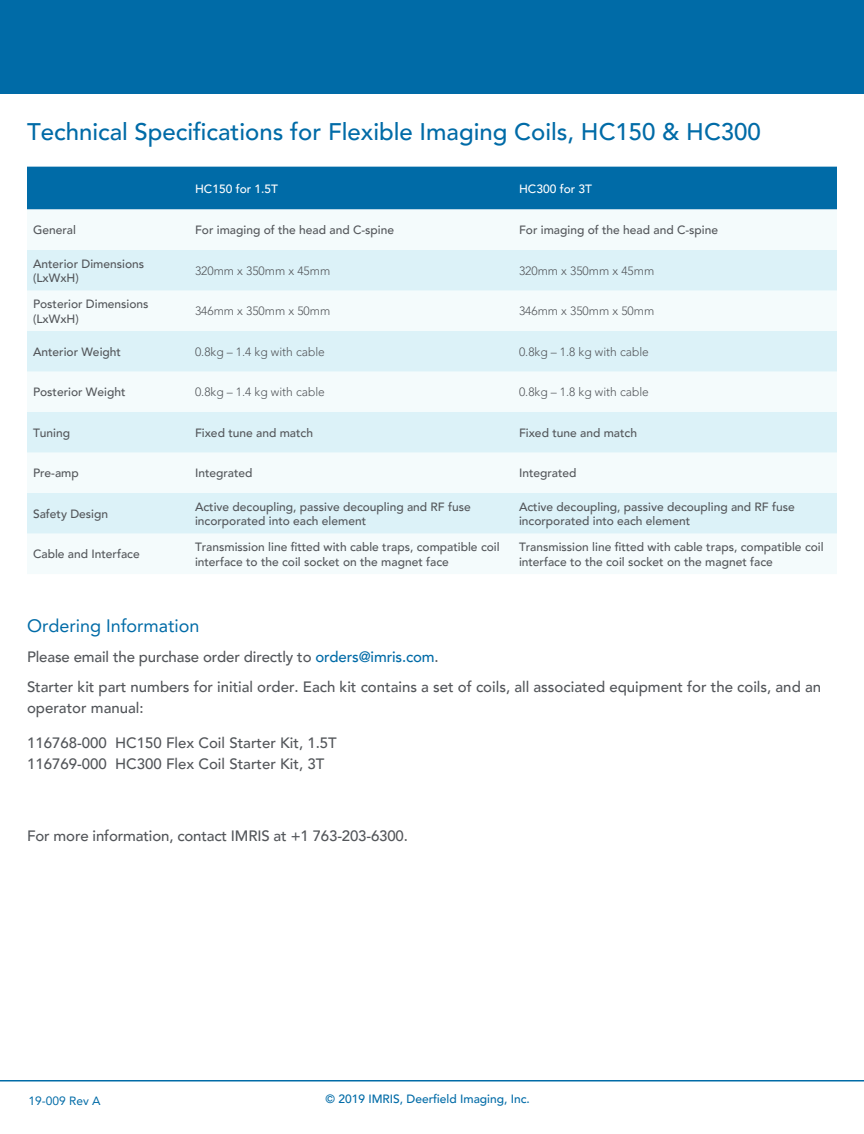
<style>
.page{position:relative;width:864px;height:1134px;background:#fff}
.page>*{position:absolute;margin:0;border:0;box-sizing:border-box;transform-origin:0 0}
.orange{font:500 24px "Avenir LT Pro";color:#006ba7}
.orange-2{font:18px "Avenir LT Pro";color:#006ba7}
.body{font:500 15px/21px "Avenir LT Pro";color:#53565a}
.orange-3{font:500 15px "Avenir LT Pro";letter-spacing:-.01em;color:#53565a}
.Table_specs{font:500 12px/14.4px "Avenir LT Pro";color:#53565a}
.Table_specs-2{font:300 12px "Avenir LT Pro";color:#53565a}
.t1{font:500 12px "Avenir LT Pro";color:#006ba7}
.body-2{font:500 12px "Avenir LT Pro";color:#fff}
.Doc_num{font:12px "Avenir LT Pro";color:#006ba7}
.s1{color:#006ba7}
</style>
<div class="page">
<div style="left:27px;top:167px;width:810px;height:43px;background:#006ba7"></div>
<div style="left:27px;top:210px;width:810px;height:364px;background:#f4fbfc"></div>
<svg style="left:27px;top:250px;width:810px;height:284px;fill:#dcf2f8"></svg>
<div style="left:0;top:0;width:864px;height:94px;background:#006ba7"></div>
<hr style="left:0;top:1080px;width:864px;height:2px;background:#006ba7">
<p class="orange" style="left:27px;top:117px;width:735px">Technical Specifications for Flexible Imaging Coils, HC150 &amp; HC300</p>
<p class="body-2" style="left:195px;top:181px;width:85px">HC150 for 1.5T</p>
<p class="body-2" style="left:519px;top:181px;width:75px">HC300 for 3T</p>
<p class="Table_specs" style="left:33px;top:223px;width:44px">General</p>
<p class="Table_specs" style="left:195px;top:223px;width:201px">For imaging of the head and C-spine</p>
<p class="Table_specs" style="left:519px;top:223px;width:201px">For imaging of the head and C-spine</p>
<p class="Table_specs" style="left:33px;top:256px;width:113px">Anterior Dimensions (LxWxH)</p>
<p class="Table_specs-2" style="left:195px;top:264px;width:137px">320mm x 350mm x 45mm</p>
<p class="Table_specs-2" style="left:519px;top:264px;width:137px">320mm x 350mm x 45mm</p>
<p class="Table_specs" style="left:33px;top:297px;width:117px">Posterior Dimensions (LxWxH)</p>
<p class="Table_specs-2" style="left:195px;top:304px;width:137px">346mm x 350mm x 50mm</p>
<p class="Table_specs-2" style="left:519px;top:304px;width:137px">346mm x 350mm x 50mm</p>
<p class="Table_specs" style="left:33px;top:345px;width:89px">Anterior Weight</p>
<p class="Table_specs-2" style="left:195px;top:345px;width:131px">0.8kg – 1.4 kg with cable</p>
<p class="Table_specs-2" style="left:519px;top:345px;width:131px">0.8kg – 1.8 kg with cable</p>
<p class="Table_specs" style="left:33px;top:385px;width:94px">Posterior Weight</p>
<p class="Table_specs-2" style="left:195px;top:385px;width:131px">0.8kg – 1.4 kg with cable</p>
<p class="Table_specs-2" style="left:519px;top:385px;width:131px">0.8kg – 1.8 kg with cable</p>
<p class="Table_specs" style="left:33px;top:426px;width:39px">Tuning</p>
<p class="Table_specs" style="left:195px;top:426px;width:120px">Fixed tune and match</p>
<p class="Table_specs" style="left:519px;top:426px;width:120px">Fixed tune and match</p>
<p class="Table_specs" style="left:33px;top:466px;width:47px">Pre-amp</p>
<p class="Table_specs" style="left:195px;top:466px;width:59px">Integrated</p>
<p class="Table_specs" style="left:519px;top:466px;width:59px">Integrated</p>
<p class="Table_specs" style="left:33px;top:507px;width:77px">Safety Design</p>
<p class="Table_specs" style="left:195px;top:499px;width:277px">Active decoupling, passive decoupling and RF fuse incorporated into each element</p>
<p class="Table_specs" style="left:519px;top:499px;width:277px">Active decoupling, passive decoupling and RF fuse incorporated into each element</p>
<p class="Table_specs" style="left:33px;top:547px;width:108px">Cable and Interface</p>
<p class="Table_specs" style="left:195px;top:540px;width:306px">Transmission line fitted with cable traps, compatible coil interface to the coil socket on the magnet face</p>
<p class="Table_specs" style="left:519px;top:540px;width:306px">Transmission line fitted with cable traps, compatible coil interface to the coil socket on the magnet face</p>
<p class="orange-2" style="left:27px;top:615px;width:174px">Ordering Information</p>
<p class="orange-3" style="left:27px;top:648px;width:413px">Please email the purchase order directly to <span class="s1">orders@imris.com</span>.</p>
<p class="body" style="left:27px;top:677px;width:796px">Starter kit part numbers for initial order. Each kit contains a set of coils, all associated equipment for the coils, and an operator manual:</p>
<p class="body" style="left:27px;top:732px;width:311px">116768-000 HC150 Flex Coil Starter Kit, 1.5T</p>
<p class="body" style="left:27px;top:753px;width:299px">116769-000 HC300 Flex Coil Starter Kit, 3T</p>
<p class="orange-3" style="left:27px;top:827px;width:383px">For more information, contact IMRIS at +1 763-203-6300.</p>
<p class="Doc_num" style="left:28px;top:1093px;width:74px">19-009 Rev A</p>
<p class="t1" style="left:325px;top:1091px;width:206px">© 2019 IMRIS, Deerfield Imaging, Inc.</p>
</div>
